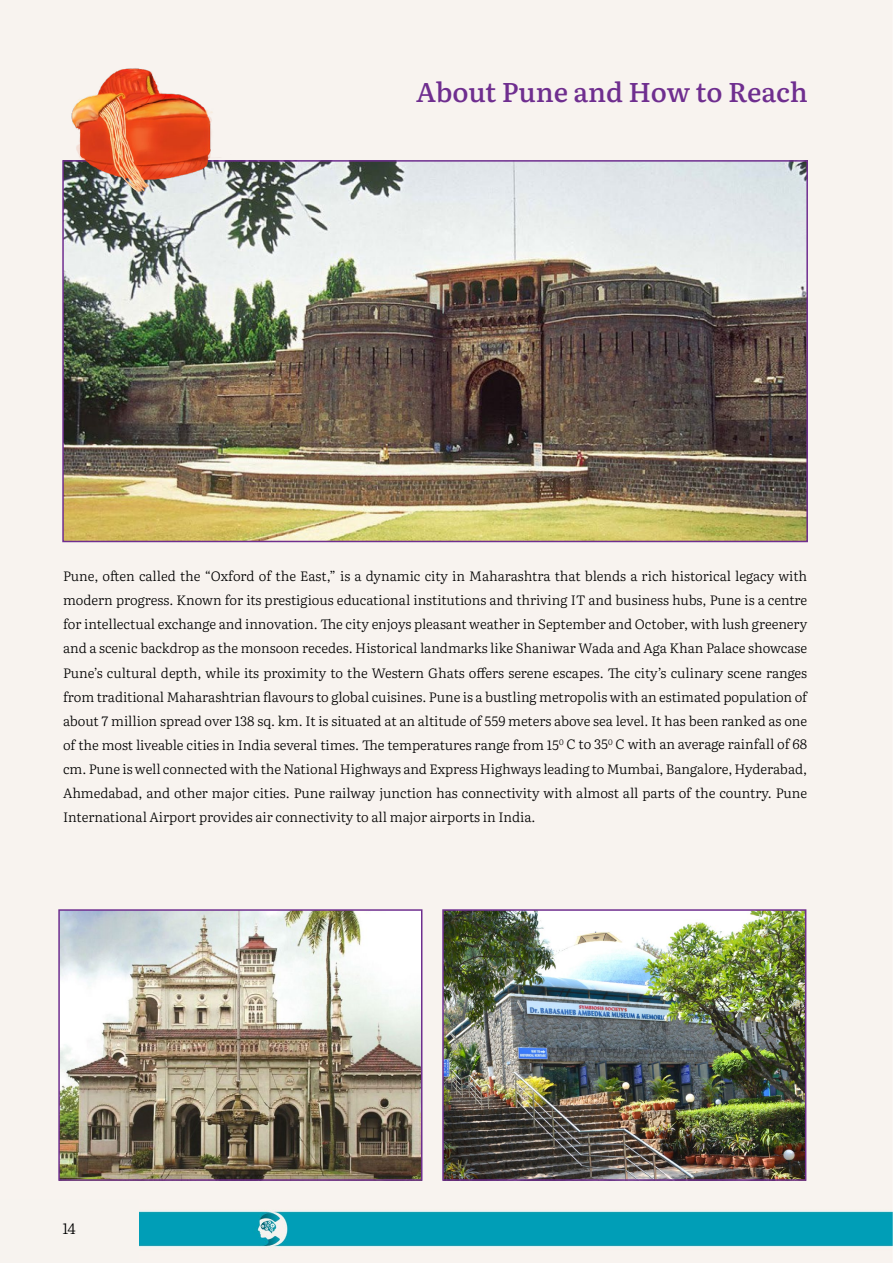
<style>
.page{position:relative;width:893px;height:1263px;background:#f8f3ef}
.page>*{position:absolute;margin:0;border:0;box-sizing:border-box;transform-origin:0 0}
.t1{font:500 27px "Literata 18 pt";letter-spacing:-.005em;color:#6f2e8f}
.t2{font:300 15px "Literata 18 pt";color:#000}
.t3{font:300 13.5px/24px "Literata 18 pt";color:#000;text-align:justify}
</style>
<div class="page">
<div style="left:0;top:1199px;width:138px;height:64px;background:#f7f3ef"></div>
<img style="left:65px;top:163px;width:740px;height:376px">
<div style="left:62px;top:160px;width:746px;height:382px;border:2px solid #6f2e8f"></div>
<img style="left:61px;top:912px;width:358px;height:266px">
<div style="left:58px;top:909px;width:364px;height:272px;border:2px solid #6f2e8f"></div>
<img style="left:445px;top:912px;width:358px;height:266px">
<div style="left:442px;top:909px;width:364px;height:272px;border:2px solid #6f2e8f"></div>
<img style="left:62px;top:64px;width:171px;height:133px">
<h1 class="t1" style="left:416px;top:71px;width:393px">About Pune and How to Reach</h1>
<p class="t3" style="left:63px;top:564px;width:746px">Pune, often called the “Oxford of the East,” is a dynamic city in Maharashtra that blends a rich historical legacy with modern progress. Known for its prestigious educational institutions and thriving IT and business hubs, Pune is a centre for intellectual exchange and innovation. The city enjoys pleasant weather in September and October, with lush greenery and a scenic backdrop as the monsoon recedes. Historical landmarks like Shaniwar Wada and Aga Khan Palace showcase Pune’s cultural depth, while its proximity to the Western Ghats offers serene escapes. The city’s culinary scene ranges from traditional Maharashtrian flavours to global cuisines. Pune is a bustling metropolis with an estimated population of about 7 million spread over 138 sq. km. It is situated at an altitude of 559 meters above sea level. It has been ranked as one of the most liveable cities in India several times. The temperatures range from 15<sup>0</sup> C to 35<sup>0</sup> C with an average rainfall of 68 cm. Pune is well connected with the National Highways and Express Highways leading to Mumbai, Bangalore, Hyderabad, Ahmedabad, and other major cities. Pune railway junction has connectivity with almost all parts of the country. Pune International Airport provides air connectivity to all major airports in India.</p>
<p class="t2" style="left:62px;top:1217px;width:15px">14</p>
</div>
